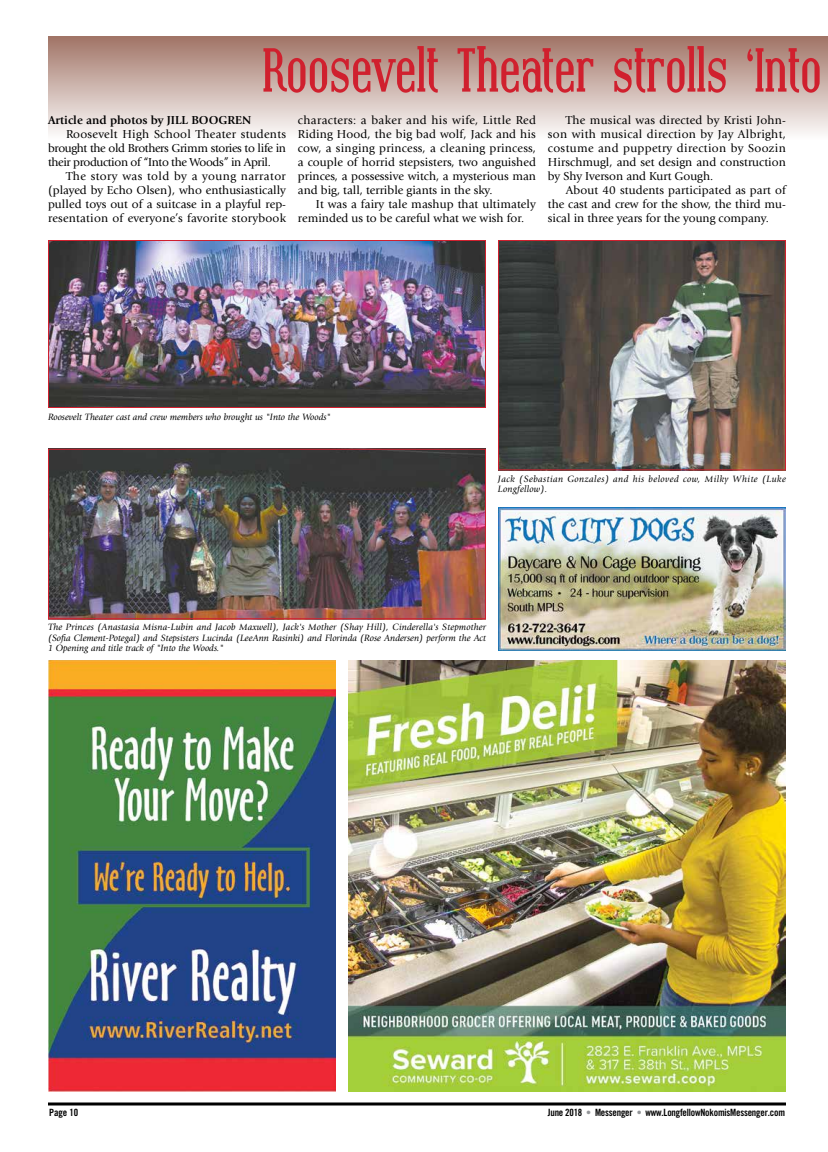
<style>
.page{position:relative;width:828px;height:1152px;background:#fff}
.page>*{position:absolute;margin:0;border:0;box-sizing:border-box;transform-origin:0 0}
.t1{font:700 62px "Covington Cond";letter-spacing:-.03em;color:#d0202e}
.t2{font:12px/14px "Giovanni Std";color:#000;text-align:justify}
.t3{font:700 12px "Giovanni Std";color:#000}
.t4{font:10px "Trade Gothic LT Std Bd Cn 20";letter-spacing:-.02em;color:#000}
.t5{font:italic 9.5px/10.5px "Giovanni Std";color:#000;text-align:justify}
.t6{font:italic 9.5px/10.5px "Giovanni Std";letter-spacing:.045em;color:#000}
.s1{color:#939598}
</style>
<div class="page">
<svg style="left:48px;top:1102px;width:738px;height:4px"></svg>
<div style="left:48px;top:36px;width:780px;height:103px;background:linear-gradient(to bottom,#a07365,#fdfcfc)"></div>
<img style="left:348px;top:660px;width:438px;height:432px">
<img style="left:48px;top:660px;width:288px;height:432px">
<img style="left:498px;top:507px;width:288px;height:144px">
<img style="left:50px;top:242px;width:434px;height:164px">
<div style="left:48px;top:240px;width:438px;height:168px;border:1px solid #d0202e"></div>
<img style="left:500px;top:242px;width:284px;height:226px">
<div style="left:498px;top:240px;width:288px;height:230px;border:1px solid #d0202e"></div>
<img style="left:50px;top:451px;width:434px;height:166px">
<div style="left:48px;top:449px;width:438px;height:170px;border:1px solid #d0202e"></div>
<h1 class="t1" style="left:261px;top:38px;width:563px">Roosevelt Theater strolls ‘Into</h1>
<p class="t3" style="left:48px;top:113px;width:205px">Article and photos by JILL BOOGREN</p>
<p class="t2" style="left:48px;top:127px;width:240px;text-indent:18px">Roosevelt High School Theater students brought the old Brothers Grimm stories to life in their production of “Into the Woods” in April.</p>
<p class="t2" style="left:48px;top:169px;width:240px;text-indent:18px">The story was told by a young narrator (played by Echo Olsen), who enthusiastically pulled toys out of a suitcase in a playful rep&shy;resentation of everyone’s favorite storybook</p>
<p class="t2" style="left:298px;top:113px;width:240px">characters: a baker and his wife, Little Red Riding Hood, the big bad wolf, Jack and his cow, a singing princess, a cleaning princess, a couple of horrid stepsisters, two anguished princes, a possessive witch, a mysterious man and big, tall, terrible giants in the sky.</p>
<p class="t2" style="left:298px;top:197px;width:239px;text-indent:18px">It was a fairy tale mashup that ultimately reminded us to be careful what we wish for.</p>
<p class="t2" style="left:548px;top:113px;width:240px;text-indent:18px">The musical was directed by Kristi John&shy;son with musical direction by Jay Albright, costume and puppetry direction by Soozin Hirschmugl, and set design and construction by Shy Iverson and Kurt Gough.</p>
<p class="t2" style="left:548px;top:183px;width:239px;text-indent:18px">About 40 students participated as part of the cast and crew for the show, the third mu&shy;sical in three years for the young company.</p>
<p class="t5" style="left:48px;top:412px;width:284px">Roosevelt Theater cast and crew members who brought us "Into the Woods"</p>
<p class="t6" style="left:498px;top:474px;width:289px">Jack (Sebastian Gonzales) and his beloved cow, Milky White (Luke<br>Longfellow).</p>
<p class="t5" style="left:48px;top:622px;width:440px">The Princes (Anastasia Misna-Lubin and Jacob Maxwell), Jack's Mother (Shay Hill), Cinderella's Stepmother (Sofia Clement-Potegal) and Stepsisters Lucinda (LeeAnn Rasinki) and Florinda (Rose Andersen) perform the Act 1 Opening and title track of "Into the Woods."</p>
<p class="t4" style="left:49px;top:1107px;width:31px">Page 10</p>
<p class="t4" style="left:548px;top:1107px;width:239px">June 2018 <span class="s1">•</span> Messenger <span class="s1">•</span> www.LongfellowNokomisMessenger.com</p>
</div>
